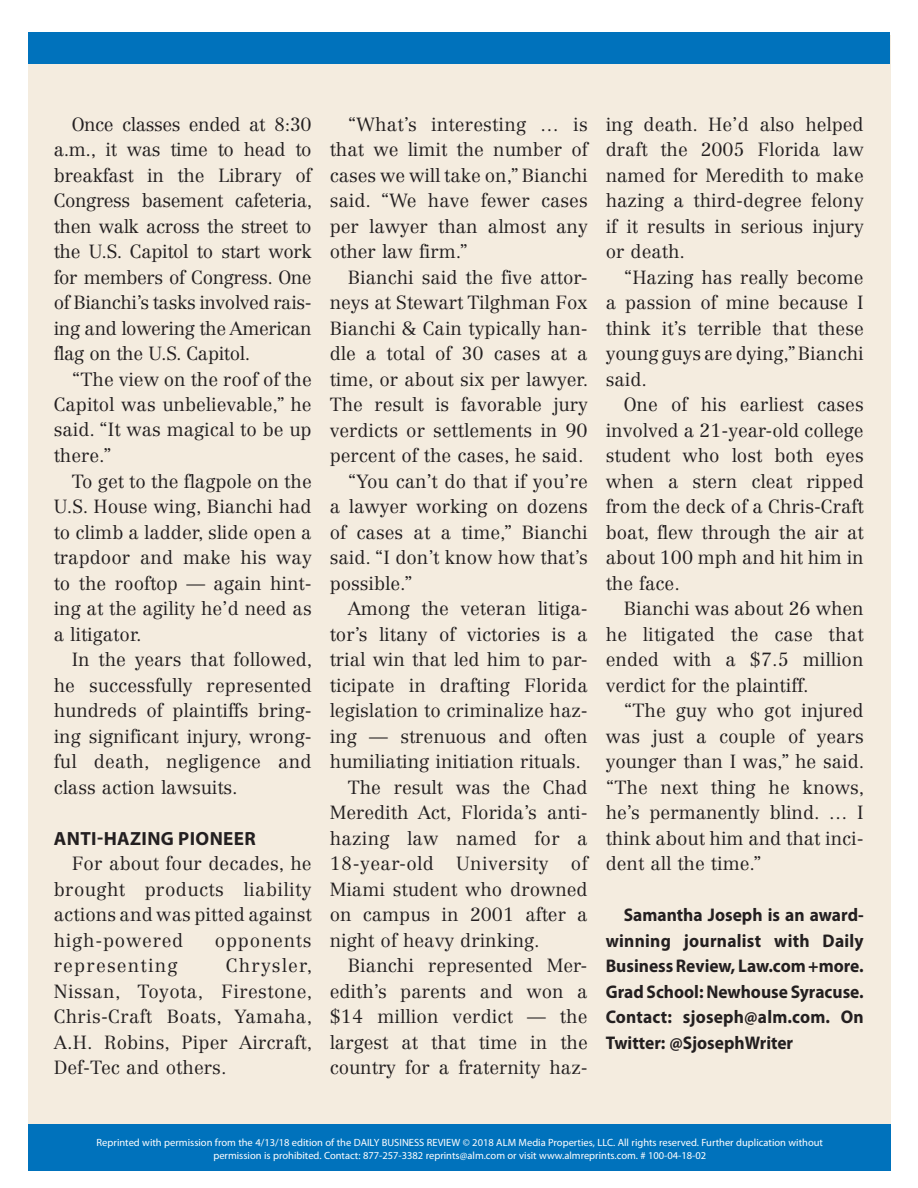
<style>
.page{position:relative;width:918px;height:1188px;background:#fff}
.page>*{position:absolute;margin:0;border:0;box-sizing:border-box;transform-origin:0 0}
.t1{font:700 19.2px "Myriad Pro";letter-spacing:.02em;color:#231f20}
.t2{font:300 18.75px/25.5px "Centennial LT Std";color:#231f20;text-align:justify}
.t3{font:300 18.75px "Centennial LT Std";letter-spacing:.025em;color:#231f20}
.t4{font:300 18.75px "Centennial LT Std";letter-spacing:.065em;color:#231f20}
.t5{font:300 18.75px "Centennial LT Std";letter-spacing:.04em;color:#231f20}
.t6{font:700 18.3px/25.5px "Myriad Pro";color:#231f20;text-align:justify;scale:.95 1}
.t7{font:10.5px/13.5px "Myriad Pro";color:#fff;text-align:center}
</style>
<div class="page">
<div style="left:29px;top:35px;width:862px;height:1101px;background:#f4ecdf"></div>
<div style="left:29px;top:1124px;width:862px;height:47px;background:#0072bc"></div>
<div style="left:28px;top:32px;width:862px;height:31px;background:#0072bc"></div>
<p class="t2" style="left:54px;top:111px;width:260px;text-indent:18px">Once classes ended at 8:30 a.m., it was time to head to breakfast in the Library of Congress basement cafeteria, then walk across the street to the U.S. Capitol to start work for members of Congress. One of Bianchi’s tasks involved rais&shy;ing and lowering the American flag on the U.S. Capitol.</p>
<p class="t2" style="left:54px;top:366px;width:260px;text-indent:18px">“The view on the roof of the Capitol was unbelievable,” he said. “It was magical to be up there.”</p>
<p class="t2" style="left:54px;top:468px;width:260px;text-indent:18px">To get to the flagpole on the U.S. House wing, Bianchi had to climb a ladder, slide open a trapdoor and make his way to the rooftop — again hint&shy;ing at the agility he’d need as a litigator.</p>
<p class="t2" style="left:54px;top:647px;width:260px;text-indent:18px">In the years that followed, he successfully represented hundreds of plaintiffs bring&shy;ing significant injury, wrong&shy;ful death, negligence and class action lawsuits.</p>
<p class="t1" style="left:54px;top:826px;width:203px">ANTI-HAZING PIONEER</p>
<p class="t2" style="left:54px;top:851px;width:260px;text-indent:18px">For about four decades, he brought products liability actions and was pitted against high-powered</p>
<p class="t5" style="left:215px;top:929px;width:98px">opponents</p>
<p class="t2" style="left:54px;top:953px;width:260px;text-indent:172px">Chrysler, Nissan, Toyota, Firestone, Chris-Craft Boats, Yamaha, A.H. Robins, Piper Aircraft, Def-Tec and others.</p>
<p class="t4" style="left:54px;top:954px;width:125px">representing</p>
<p class="t2" style="left:330px;top:111px;width:260px;text-indent:18px">“What’s interesting … is that we limit the number of cases we will take on,” Bianchi said. “We have fewer cases per lawyer than almost any other law firm.”</p>
<p class="t2" style="left:348px;top:264px;width:242px">Bianchi said the five attor-</p>
<p class="t2" style="left:330px;top:290px;width:259px">neys at Stewart Tilghman Fox</p>
<p class="t2" style="left:330px;top:315px;width:260px">Bianchi &amp; Cain typically han-</p>
<p class="t2" style="left:330px;top:341px;width:259px">dle a total of 30 cases at a</p>
<p class="t2" style="left:330px;top:366px;width:260px">time, or about six per lawyer.</p>
<p class="t2" style="left:330px;top:392px;width:260px">The result is favorable jury</p>
<p class="t2" style="left:330px;top:417px;width:260px">verdicts or settlements in 90</p>
<p class="t2" style="left:330px;top:443px;width:255px">percent of the cases, he said.</p>
<p class="t2" style="left:348px;top:468px;width:242px">“You can’t do that if you’re</p>
<p class="t2" style="left:330px;top:494px;width:259px">a lawyer working on dozens</p>
<p class="t2" style="left:330px;top:519px;width:259px">of cases at a time,” Bianchi</p>
<p class="t2" style="left:330px;top:545px;width:260px">said. “I don’t know how that’s</p>
<p class="t2" style="left:330px;top:570px;width:85px">possible.”</p>
<p class="t2" style="left:348px;top:596px;width:241px">Among the veteran litiga-</p>
<p class="t2" style="left:330px;top:621px;width:259px">tor’s litany of victories is a</p>
<p class="t2" style="left:330px;top:647px;width:260px">trial win that led him to par-</p>
<p class="t2" style="left:330px;top:672px;width:260px">ticipate in drafting Florida</p>
<p class="t2" style="left:330px;top:698px;width:259px">legislation to criminalize haz-</p>
<p class="t2" style="left:330px;top:723px;width:260px">ing — strenuous and often</p>
<p class="t2" style="left:330px;top:749px;width:253px">humiliating initiation rituals.</p>
<p class="t2" style="left:348px;top:774px;width:241px">The result was the Chad</p>
<p class="t2" style="left:330px;top:800px;width:259px">Meredith Act, Florida’s anti-</p>
<p class="t2" style="left:330px;top:825px;width:259px">hazing law named for a</p>
<p class="t3" style="left:330px;top:852px;width:259px">18-year-old University of</p>
<p class="t2" style="left:330px;top:876px;width:259px">Miami student who drowned</p>
<p class="t2" style="left:330px;top:902px;width:259px">on campus in 2001 after a</p>
<p class="t2" style="left:330px;top:927px;width:211px">night of heavy drinking.</p>
<p class="t2" style="left:348px;top:953px;width:241px">Bianchi represented Mer-</p>
<p class="t2" style="left:330px;top:978px;width:259px">edith’s parents and won a</p>
<p class="t2" style="left:330px;top:1004px;width:259px">$14 million verdict — the</p>
<p class="t2" style="left:330px;top:1029px;width:260px">largest at that time in the</p>
<p class="t2" style="left:330px;top:1055px;width:259px">country for a fraternity haz-</p>
<p class="t2" style="left:606px;top:111px;width:260px">ing death. He’d also helped draft the 2005 Florida law named for Meredith to make hazing a third-degree felony if it results in serious injury or death.</p>
<p class="t2" style="left:606px;top:264px;width:260px;text-indent:18px">“Hazing has really become a passion of mine because I think it’s terrible that these young guys are dying,” Bianchi said.</p>
<p class="t2" style="left:606px;top:392px;width:260px;text-indent:18px">One of his earliest cases involved a 21-year-old college student who lost both eyes when a stern cleat ripped from the deck of a Chris-Craft boat, flew through the air at about 100 mph and hit him in the face.</p>
<p class="t2" style="left:606px;top:596px;width:260px;text-indent:18px">Bianchi was about 26 when he litigated the case that ended with a $7.5 million verdict for the plaintiff.</p>
<p class="t2" style="left:606px;top:698px;width:260px;text-indent:18px">“The guy who got injured was just a couple of years younger than I was,” he said. “The next thing he knows, he’s permanently blind. … I think about him and that inci&shy;dent all the time.”</p>
<p class="t6" style="left:606px;top:901px;width:273px;text-indent:18px">Samantha Joseph is an award&shy;winning journalist with Daily Business Review, Law.com +more.<br>Grad School: Newhouse Syracuse.<br>Contact: sjoseph@alm.com. On Twitter: @SjosephWriter</p>
<p class="t7" style="left:97px;top:1136px;width:728px">Reprinted with permission from the 4/13/18 edition of the DAILY BUSINESS REVIEW © 2018 ALM Media Properties, LLC. All rights reserved. Further duplication without permission is prohibited. Contact: 877-257-3382 reprints@alm.com or visit www.almreprints.com. # 100-04-18-02</p>
</div>
